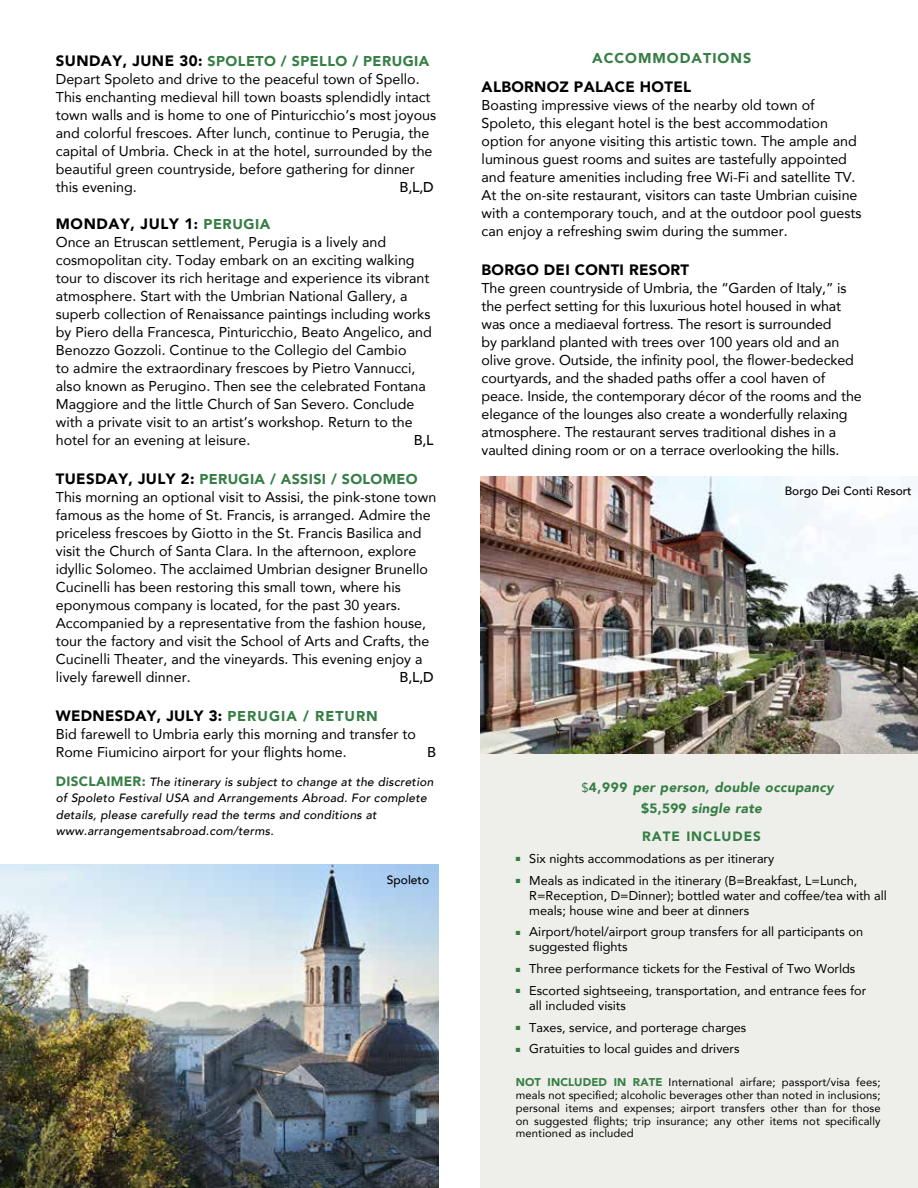
<style>
.page{position:relative;width:918px;height:1188px;background:#fff}
.page>*{position:absolute;margin:0;border:0;box-sizing:border-box;transform-origin:0 0}
.t1{font:900 15px "Avenir";letter-spacing:.02em;color:#000}
.t2{font:900 15px "Avenir";letter-spacing:.04em;color:#000}
.t3{font:14.25px/18px "Avenir";color:#000}
.t4{font:500 14.25px "Avenir";color:#000}
.t5{font:900 14.25px "Avenir";letter-spacing:.07em;color:#367e45}
.t6{font:italic 900 13.5px/21px "Avenir";letter-spacing:.02em;color:#367e45}
.t7{font:900 13.5px "Avenir";letter-spacing:.07em;color:#367e45}
.t8{font:12.75px/15px "Avenir";color:#000}
.t9{font:italic 500 12px/16.5px "Avenir";letter-spacing:.02em;color:#000}
.t10{font:500 12px "Avenir";color:#000}
.t11{font:11.25px/12.8px "Avenir";letter-spacing:.01em;color:#000;text-align:justify}
.s1{font-weight:900;font-size:15px}
.s2{font-weight:900;color:#367e45}
.s3{font-size:14.25px}
.s4{font-size:14.25px;color:#367e45}
.s5{font-weight:900;font-style:normal;font-size:13.5px;color:#367e45}
.s6{font-weight:400;font-style:normal;font-size:12.75px}
.s7{font-style:normal}
.s8{color:#367e45}
</style>
<div class="page">
<div style="left:481px;top:753px;width:437px;height:435px;background:#ebede7"></div>
<img style="left:481px;top:476px;width:437px;height:278px">
<img style="left:0;top:864px;width:438px;height:324px">
<p class="t3" style="left:56px;top:51px;width:382px"><span class="s1">SUNDAY, JUNE 30:</span> <span class="s2">SPOLETO / SPELLO / PERUGIA </span>Depart Spoleto and drive to the peaceful town of Spello.<br>This enchanting medieval hill town boasts splendidly intact town walls and is home to one of Pinturicchio’s most joyous and colorful frescoes. After lunch, continue to Perugia, the capital of Umbria. Check in at the hotel, surrounded by the beautiful green countryside, before gathering for dinner this evening.</p>
<p class="t4" style="left:400px;top:174px;width:36px">B,L,D</p>
<p class="t2" style="left:56px;top:211px;width:216px">MONDAY, JULY 1<span class="s3">:</span> <span class="s4">PERUGIA</span></p>
<p class="t3" style="left:56px;top:233px;width:377px">Once an Etruscan settlement, Perugia is a lively and cosmopolitan city. Today embark on an exciting walking tour to discover its rich heritage and experience its vibrant atmosphere. Start with the Umbrian National Gallery, a superb collection of Renaissance paintings including works by Piero della Francesca, Pinturicchio, Beato Angelico, and Benozzo Gozzoli. Continue to the Collegio del Cambio<br>to admire the extraordinary frescoes by Pietro Vannucci, also known as Perugino. Then see the celebrated Fontana Maggiore and the little Church of San Severo. Conclude with a private visit to an artist’s workshop. Return to the hotel for an evening at leisure.</p>
<p class="t4" style="left:414px;top:428px;width:22px">B,L</p>
<p class="t3" style="left:56px;top:470px;width:382px"><span class="s1">TUESDAY, JULY 2:</span> <span class="s2">PERUGIA / ASSISI / SOLOMEO </span>This morning an optional visit to Assisi, the pink-stone town famous as the home of St. Francis, is arranged. Admire the priceless frescoes by Giotto in the St. Francis Basilica and visit the Church of Santa Clara. In the afternoon, explore idyllic Solomeo. The acclaimed Umbrian designer Brunello Cucinelli has been restoring this small town, where his eponymous company is located, for the past 30 years.<br>Accompanied by a representative from the fashion house, tour the factory and visit the School of Arts and Crafts, the Cucinelli Theater, and the vineyards. This evening enjoy a lively farewell dinner.</p>
<p class="t4" style="left:400px;top:665px;width:36px">B,L,D</p>
<p class="t1" style="left:56px;top:703px;width:324px">WEDNESDAY, JULY 3: <span class="s4">PERUGIA / RETURN</span></p>
<p class="t3" style="left:56px;top:725px;width:362px">Bid farewell to Umbria early this morning and transfer to<br>Rome Fiumicino airport for your flights home.</p>
<p class="t4" style="left:427px;top:740px;width:10px">B</p>
<p class="t9" style="left:56px;top:773px;width:379px"><span class="s5">DISCLAIMER:</span> The itinerary is subject to change at the discretion of Spoleto Festival USA and Arrangements Abroad. For complete details, please carefully read the terms and conditions at www.arrangementsabroad.com/terms.</p>
<p class="t10" style="left:387px;top:869px;width:44px">Spoleto</p>
<p class="t5" style="left:592px;top:46px;width:161px">ACCOMMODATIONS</p>
<p class="t1" style="left:482px;top:73px;width:211px">ALBORNOZ PALACE HOTEL</p>
<p class="t3" style="left:482px;top:95px;width:382px">Boasting impressive views of the nearby old town of Spoleto, this elegant hotel is the best accommodation option for anyone visiting this artistic town. The ample and luminous guest rooms and suites are tastefully appointed and feature amenities including free Wi-Fi and satellite TV.<br>At the on-site restaurant, visitors can taste Umbrian cuisine with a contemporary touch, and at the outdoor pool guests can enjoy a refreshing swim during the summer.</p>
<p class="t1" style="left:482px;top:256px;width:209px">BORGO DEI CONTI RESORT</p>
<p class="t3" style="left:482px;top:278px;width:382px">The green countryside of Umbria, the “Garden of Italy,” is the perfect setting for this luxurious hotel housed in what was once a mediaeval fortress. The resort is surrounded<br>by parkland planted with trees over 100 years old and an olive grove. Outside, the infinity pool, the flower-bedecked courtyards, and the shaded paths offer a cool haven of peace. Inside, the contemporary décor of the rooms and the elegance of the lounges also create a wonderfully relaxing atmosphere. The restaurant serves traditional dishes in a vaulted dining room or on a terrace overlooking the hills.</p>
<p class="t10" style="left:785px;top:480px;width:128px">Borgo Dei Conti Resort</p>
<p class="t6" style="left:641px;top:776px;width:194px;text-indent:-60px"><span class="s6">$</span><span class="s7">4,999</span> per person, double occupancy <span class="s7">$5,599</span> single rate</p>
<p class="t7" style="left:642px;top:825px;width:120px">RATE INCLUDES</p>
<p class="t8" style="left:516px;top:851px;width:260px"><span class="s8">■</span> Six nights accommodations as per itinerary</p>
<p class="t8" style="left:529px;top:872px;width:359px;text-indent:-14px"><span class="s8">■</span> Meals as indicated in the itinerary (B=Breakfast, L=Lunch,<br>R=Reception, D=Dinner); bottled water and coffee/tea with all meals; house wine and beer at dinners</p>
<p class="t8" style="left:529px;top:924px;width:335px;text-indent:-14px"><span class="s8">■</span> Airport/hotel/airport group transfers for all participants on suggested flights</p>
<p class="t8" style="left:516px;top:961px;width:341px"><span class="s8">■</span> Three performance tickets for the Festival of Two Worlds</p>
<p class="t8" style="left:529px;top:983px;width:338px;text-indent:-14px"><span class="s8">■</span> Escorted sightseeing, transportation, and entrance fees for all included visits</p>
<p class="t8" style="left:516px;top:1019px;width:232px"><span class="s8">■</span> Taxes, service, and porterage charges</p>
<p class="t8" style="left:516px;top:1041px;width:225px"><span class="s8">■</span> Gratuities to local guides and drivers</p>
<p class="t11" style="left:516px;top:1076px;width:366px"><span class="s2">NOT INCLUDED IN RATE</span> International airfare; passport/visa fees; meals not specified; alcoholic beverages other than noted in inclusions; personal items and expenses; airport transfers other than for those on suggested flights; trip insurance; any other items not specifically mentioned as included</p>
</div>
